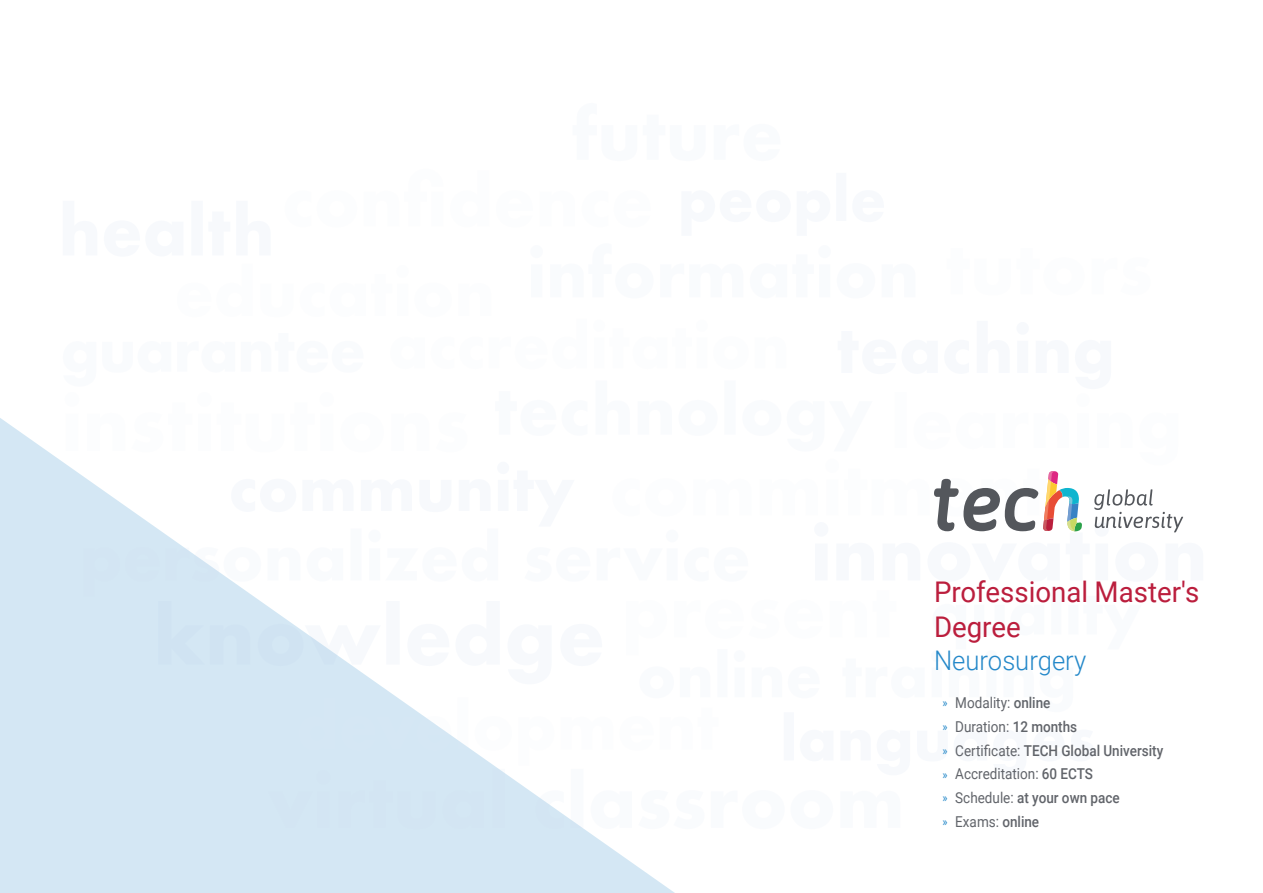
<style>
.page{position:relative;width:1263px;height:893px;background:#fff}
.page>*{position:absolute;margin:0;border:0;box-sizing:border-box;transform-origin:0 0}
.t1{font:28.5px/34.2px "Roboto";color:#bb1e3d}
.t2{font:300 27px "Roboto";color:#2488c9;scale:.95 1}
.t3{font:15px/23.7px "Roboto";color:#61646a;scale:.9 1}
.s1{font-size:12px;color:#2488c9}
.s2{font-weight:500}
</style>
<div class="page">
<div style="left:0;top:418px;width:675px;height:475px;background:#d4e7f4"></div>
<svg style="left:63px;top:418px;width:1120px;height:411px"></svg>
<h1 class="t1" style="left:934px;top:574px;width:267px">Professional Master's<br>Degree</h1>
<h2 class="t2" style="left:934px;top:641px;width:162px">Neurosurgery</h2>
<p class="t3" style="left:942px;top:690px;width:247px"><span class="s1">»</span> Modality: <span class="s2">online<br></span><span class="s1">»</span> Duration: <span class="s2">12 months<br></span><span class="s1">»</span> Certificate: <span class="s2">TECH Global University </span><span class="s1">»</span> Accreditation: <span class="s2">60 ECTS<br></span><span class="s1">»</span> Schedule: <span class="s2">at your own pace<br></span><span class="s1">»</span> Exams: <span class="s2">online</span></p>
</div>
